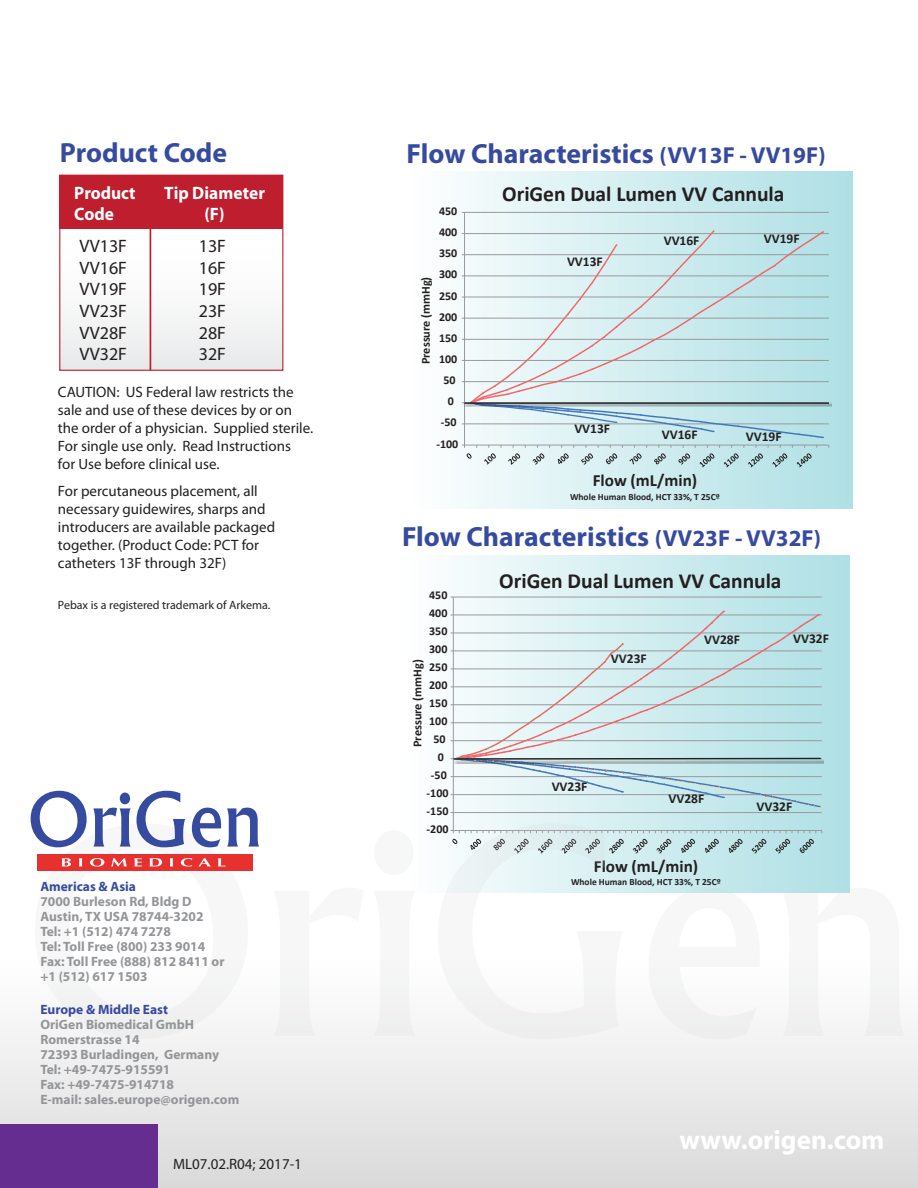
<style>
.page{position:relative;width:918px;height:1188px;background:#fff}
.page>*{position:absolute;margin:0;border:0;box-sizing:border-box;transform-origin:0 0}
.t1{font:700 27.75px "Myriad Pro";color:#364ba0}
.t2{font:700 27px "Myriad Pro";color:#fff}
.t3{font:700 21.45px "Calibri";color:#231f20}
.t4{font:18px/21.6px "Myriad Pro";color:#231f20;text-align:justify}
.t5{font:700 18px/21px "Myriad Pro";color:#fff;text-align:center;scale:.96 1}
.t6{font:700 17.1px "Calibri";color:#231f20}
.t7{font:15px/18px "Myriad Pro";color:#231f20}
.t8{font:700 13.5px/15px "Myriad Pro";color:#939598}
.t9{font:700 13.5px "Calibri";letter-spacing:-.005em;color:#231f20}
.t10{font:700 13.5px "Myriad Pro";color:#364ba0}
.t11{font:700 12.3px "Calibri";color:#231f20}
.t12{font:700 12px "Calibri";color:#231f20}
.t13{font:12px "Myriad Pro";color:#231f20}
.t14{font:700 9.45px "Calibri";color:#231f20}
.s1{font-size:23.1px}
</style>
<div class="page">
<div style="left:403px;top:555px;width:447px;height:337px;background:linear-gradient(to right,#fefefe,#addfe4)"></div>
<hr style="left:453px;top:597px;width:369px;height:1px;background:#989a9d">
<hr style="left:453px;top:597px;width:1px;height:234px;background:#989a9d">
<svg style="left:451px;top:609px;width:371px;height:204px;background:#cce3e6"></svg>
<div style="left:406px;top:171px;width:446px;height:338px;background:linear-gradient(to right,#fefeff,#addfe4)"></div>
<hr style="left:465px;top:424px;width:364px;height:1px;background:#989a9d">
<hr style="left:465px;top:381px;width:364px;height:1px;background:#989a9d">
<hr style="left:465px;top:360px;width:364px;height:1px;background:#989a9d">
<hr style="left:465px;top:339px;width:364px;height:1px;background:#989a9d">
<hr style="left:465px;top:318px;width:364px;height:1px;background:#989a9d">
<hr style="left:465px;top:297px;width:364px;height:1px;background:#989a9d">
<hr style="left:465px;top:276px;width:364px;height:1px;background:#989a9d">
<hr style="left:465px;top:254px;width:364px;height:1px;background:#989a9d">
<hr style="left:465px;top:233px;width:364px;height:1px;background:#989a9d">
<hr style="left:465px;top:212px;width:364px;height:1px;background:#989a9d">
<hr style="left:464px;top:212px;width:1px;height:233px;background:#989a9d">
<hr style="left:465px;top:445px;width:364px;height:1px;background:#989a9d">
<svg style="left:462px;top:229px;width:362px;height:210px;background:#cee5e9"></svg>
<svg style="left:462px;top:445px;width:15px;height:14px"></svg>
<svg style="left:484px;top:445px;width:18px;height:20px"></svg>
<svg style="left:508px;top:445px;width:18px;height:20px"></svg>
<svg style="left:533px;top:445px;width:17px;height:20px"></svg>
<svg style="left:558px;top:445px;width:17px;height:19px"></svg>
<svg style="left:581px;top:445px;width:18px;height:20px"></svg>
<svg style="left:606px;top:445px;width:17px;height:19px"></svg>
<svg style="left:629px;top:445px;width:18px;height:19px"></svg>
<svg style="left:654px;top:445px;width:18px;height:19px"></svg>
<svg style="left:678px;top:445px;width:139px;height:22px;background:#b0d2d6"></svg>
<img style="left:462px;top:401px;width:369px;height:6px">
<hr style="left:464px;top:402px;width:365px;height:2px;background:#231f20">
<div style="left:0;top:957px;width:918px;height:231px;background:linear-gradient(to bottom,#fff,#dbdada)"></div>
<svg style="left:35px;top:824px;width:213px;height:215px"></svg>
<svg style="left:274px;top:957px;width:90px;height:79px"></svg>
<svg style="left:374px;top:830px;width:41px;height:206px"></svg>
<svg style="left:438px;top:824px;width:466px;height:215px"></svg>
<svg style="left:31px;top:791px;width:56px;height:56px"></svg>
<svg style="left:93px;top:793px;width:38px;height:54px"></svg>
<svg style="left:137px;top:791px;width:48px;height:56px"></svg>
<svg style="left:192px;top:808px;width:29px;height:39px"></svg>
<svg style="left:227px;top:808px;width:32px;height:39px"></svg>
<div style="left:37px;top:854px;width:216px;height:17px;background:#e6312e"></div>
<svg style="left:62px;top:858px;width:9px;height:8px"></svg>
<svg style="left:79px;top:858px;width:3px;height:8px"></svg>
<svg style="left:90px;top:858px;width:14px;height:9px"></svg>
<svg style="left:111px;top:858px;width:16px;height:8px"></svg>
<svg style="left:134px;top:858px;width:8px;height:9px"></svg>
<svg style="left:150px;top:858px;width:12px;height:9px"></svg>
<svg style="left:170px;top:858px;width:3px;height:8px"></svg>
<svg style="left:181px;top:858px;width:11px;height:9px"></svg>
<svg style="left:198px;top:858px;width:13px;height:8px"></svg>
<svg style="left:218px;top:858px;width:8px;height:9px"></svg>
<div style="left:60px;top:175px;width:223px;height:195px;background:linear-gradient(to right,#f7f7f7,#f7f7f7)"></div>
<div style="left:59px;top:175px;width:224px;height:196px;border:1px solid #be1e2d"></div>
<div style="left:60px;top:175px;width:223px;height:53px;background:#be1e2d"></div>
<hr style="left:150px;top:205px;width:1px;height:165px;background:#be1e2d">
<div style="left:0;top:1124px;width:158px;height:64px;background:#662d91"></div>
<h1 class="t1" style="left:60px;top:135px;width:169px">Product Code</h1>
<p class="t5" style="left:164px;top:182px;width:107px">Tip Diameter (F)</p>
<p class="t5" style="left:74px;top:182px;width:65px;text-align:left">Product<br>Code</p>
<p class="t4" style="left:79px;top:235px;width:49px">VV13F VV16F VV19F VV23F VV28F VV32F</p>
<p class="t4" style="left:199px;top:235px;width:29px">13F 16F 19F 23F 28F 32F</p>
<p class="t7" style="left:58px;top:383px;width:257px">CAUTION: US Federal law restricts the sale and use of these devices by or on the order of a physician. Supplied sterile.<br>For single use only. Read Instructions<br>for Use before clinical use.</p>
<p class="t7" style="left:58px;top:482px;width:219px">For percutaneous placement, all necessary guidewires, sharps and introducers are available packaged together. (Product Code: PCT for catheters 13F through 32F)</p>
<p class="t13" style="left:58px;top:598px;width:214px">Pebax is a registered trademark of Arkema.</p>
<p class="t10" style="left:40px;top:878px;width:97px">Americas &amp; Asia</p>
<p class="t8" style="left:40px;top:894px;width:186px">7000 Burleson Rd, Bldg D<br>Austin, TX USA 78744-3202<br>Tel: +1 (512) 474 7278<br>Tel: Toll Free (800) 233 9014<br>Fax: Toll Free (888) 812 8411 or +1 (512) 617 1503</p>
<p class="t10" style="left:40px;top:1001px;width:129px">Europe &amp; Middle East</p>
<p class="t8" style="left:40px;top:1017px;width:200px">OriGen Biomedical GmbH<br>Romerstrasse 14<br>72393 Burladingen, Germany<br>Tel: +49-7475-915591<br>Fax: +49-7475-914718<br>E-mail: sales.europe@origen.com</p>
<p class="t7" style="left:173px;top:1155px;width:130px">ML07.02.R04; 2017-1</p>
<h1 class="t1" style="left:407px;top:135px;width:420px">Flow Characteristics <span class="s1">(VV13F - VV19F)</span></h1>
<p class="t12" style="left:439px;top:203px;width:20px">450</p>
<p class="t12" style="left:439px;top:224px;width:20px">400</p>
<p class="t12" style="left:439px;top:246px;width:20px">350</p>
<p class="t12" style="left:439px;top:267px;width:20px">300</p>
<p class="t11" style="left:418px;top:364px;width:89px;rotate:-90deg">Pressure (mmHg)</p>
<p class="t12" style="left:439px;top:288px;width:20px">250</p>
<p class="t12" style="left:439px;top:309px;width:20px">200</p>
<p class="t12" style="left:439px;top:330px;width:20px">150</p>
<p class="t12" style="left:439px;top:351px;width:20px">100</p>
<p class="t12" style="left:443px;top:372px;width:14px">50</p>
<p class="t12" style="left:448px;top:394px;width:8px">0</p>
<p class="t12" style="left:441px;top:415px;width:17px">-50</p>
<p class="t12" style="left:436px;top:436px;width:23px">-100</p>
<h3 class="t3" style="left:502px;top:180px;width:284px">OriGen Dual Lumen VV Cannula</h3>
<p class="t9" style="left:567px;top:253px;width:37px">VV13F</p>
<p class="t9" style="left:664px;top:232px;width:37px">VV16F</p>
<p class="t9" style="left:764px;top:230px;width:37px">VV19F</p>
<p class="t9" style="left:574px;top:419px;width:37px">VV13F</p>
<p class="t9" style="left:662px;top:426px;width:37px">VV16F</p>
<p class="t9" style="left:746px;top:428px;width:37px">VV19F</p>
<p class="t6" style="left:593px;top:469px;width:106px">Flow (mL/min)</p>
<p class="t14" style="left:570px;top:490px;width:151px">Whole Human Blood, HCT 33%, T 25Cº</p>
<h1 class="t1" style="left:402px;top:518px;width:420px">Flow Characteristics <span class="s1">(VV23F - VV32F)</span></h1>
<p class="t12" style="left:429px;top:588px;width:20px">450</p>
<p class="t12" style="left:429px;top:606px;width:20px">400</p>
<p class="t12" style="left:429px;top:624px;width:20px">350</p>
<p class="t12" style="left:429px;top:642px;width:20px">300</p>
<p class="t11" style="left:409px;top:747px;width:89px;rotate:-90deg">Pressure (mmHg)</p>
<p class="t12" style="left:429px;top:660px;width:20px">250</p>
<p class="t12" style="left:429px;top:678px;width:20px">200</p>
<p class="t12" style="left:429px;top:696px;width:20px">150</p>
<p class="t12" style="left:429px;top:714px;width:20px">100</p>
<p class="t12" style="left:434px;top:732px;width:14px">50</p>
<p class="t12" style="left:438px;top:750px;width:8px">0</p>
<p class="t12" style="left:431px;top:767px;width:17px">-50</p>
<p class="t12" style="left:427px;top:785px;width:23px">-100</p>
<p class="t12" style="left:427px;top:803px;width:23px">-150</p>
<p class="t12" style="left:427px;top:821px;width:23px">-200</p>
<h3 class="t3" style="left:499px;top:567px;width:284px">OriGen Dual Lumen VV Cannula</h3>
<p class="t9" style="left:611px;top:650px;width:37px">VV23F</p>
<p class="t9" style="left:704px;top:631px;width:37px">VV28F</p>
<p class="t9" style="left:793px;top:630px;width:37px">VV32F</p>
<p class="t9" style="left:552px;top:778px;width:37px">VV23F</p>
<p class="t9" style="left:669px;top:790px;width:37px">VV28F</p>
<p class="t9" style="left:757px;top:798px;width:37px">VV32F</p>
<p class="t6" style="left:594px;top:855px;width:106px">Flow (mL/min)</p>
<p class="t14" style="left:571px;top:876px;width:151px">Whole Human Blood, HCT 33%, T 25Cº</p>
<h2 class="t2" style="left:679px;top:1123px;width:207px">www.origen.com</h2>
</div>
